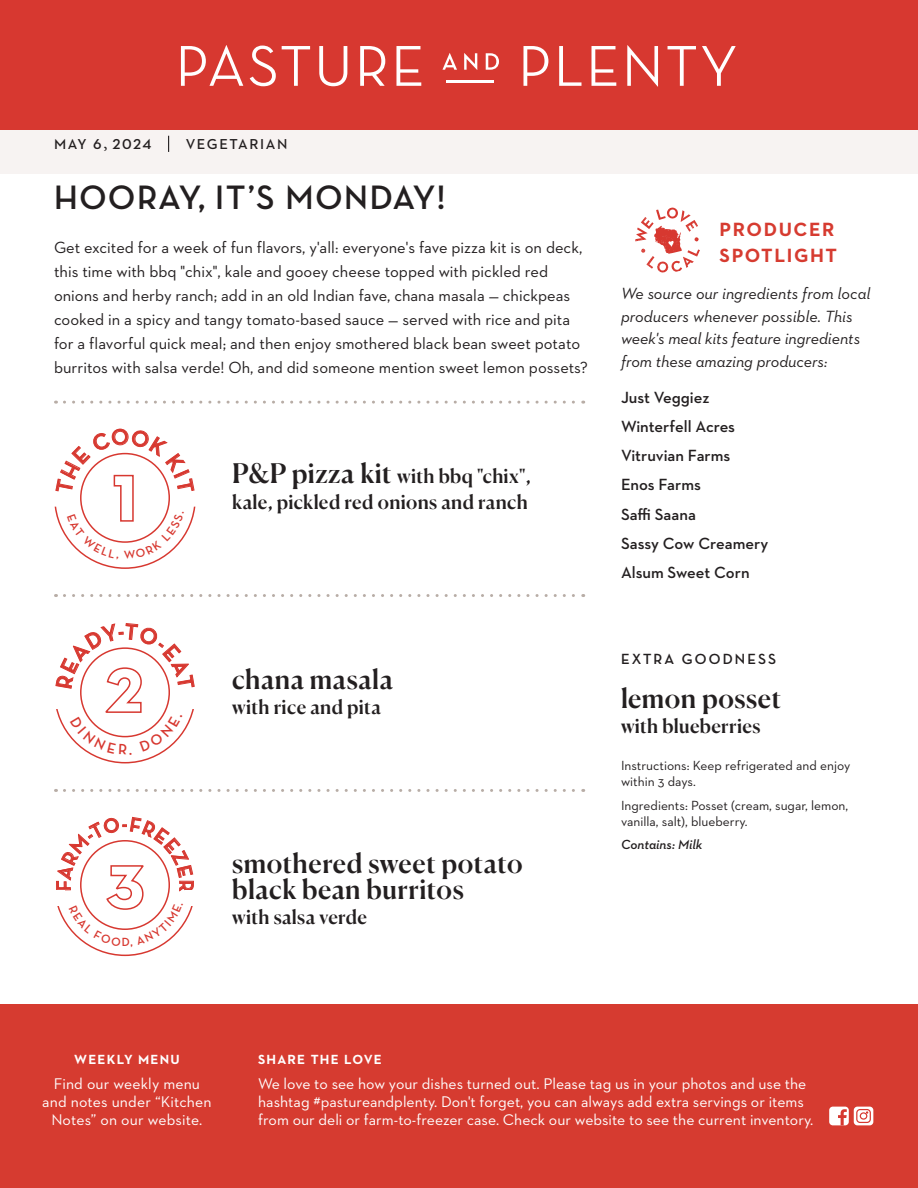
<style>
.page{position:relative;width:918px;height:1188px;background:#fff}
.page>*{position:absolute;margin:0;border:0;box-sizing:border-box;transform-origin:0 0}
.t1{font:700 34.5px "Neutraface Display";letter-spacing:.05em;color:#231f20}
.t2{font:500 27px/25.5px "Canela";letter-spacing:.02em;color:#231f20}
.t3{font:700 20.25px "Neutraface Display";color:#d73830}
.t4{font:500 19.5px/25.5px "Canela";letter-spacing:.015em;color:#231f20}
.t5{font:700 19.5px/25.5px "Neutraface 2 Text";letter-spacing:.08em;color:#d63b30}
.description-centered{font:16.5px/24px "Neutraface 2 Text";color:#231f20}
.t6{font:italic 16.5px/22.5px "Neutraface 2 Text";color:#231f20}
.t7{font:600 16.5px "Neutraface 2 Text";color:#231f20}
.t8{font:15.75px/18px "Neutraface 2 Text";color:#fff}
.t9{font:700 15px "Neutraface Display";letter-spacing:.145em;color:#231f20}
.t10{font:600 14.7px "Neutraface 2 Text";letter-spacing:.11em;color:#231f20}
.t11{font:13.5px/16.5px "Neutraface 2 Text";color:#231f20}
.t12{font:700 13.5px "Neutraface 2 Text";letter-spacing:.09em;color:#fff}
.t13{font:italic 600 13.5px "Neutraface 2 Text";color:#231f20}
.s1{font-family:"Minion Pro";font-weight:400;font-size:18px}
.s2{font-size:27px}
</style>
<div class="page">
<div style="left:0;top:129px;width:918px;height:45px;background:#f7f3f2"></div>
<div style="left:0;top:1004px;width:918px;height:184px;background:#d63b30"></div>
<div style="left:0;top:0;width:918px;height:130px;background:#d73830"></div>
<hr style="left:446px;top:80px;width:48px;height:2px;background:#fff">
<svg style="left:181px;top:45px;width:62px;height:41px"></svg>
<svg style="left:250px;top:46px;width:26px;height:40px"></svg>
<svg style="left:282px;top:46px;width:28px;height:40px"></svg>
<svg style="left:319px;top:46px;width:28px;height:40px"></svg>
<svg style="left:360px;top:46px;width:25px;height:40px"></svg>
<svg style="left:396px;top:46px;width:25px;height:40px"></svg>
<svg style="left:442px;top:53px;width:15px;height:17px"></svg>
<svg style="left:464px;top:53px;width:13px;height:17px"></svg>
<svg style="left:486px;top:53px;width:13px;height:17px"></svg>
<svg style="left:523px;top:46px;width:25px;height:40px"></svg>
<svg style="left:559px;top:46px;width:22px;height:40px"></svg>
<svg style="left:592px;top:46px;width:24px;height:40px"></svg>
<svg style="left:627px;top:45px;width:31px;height:42px"></svg>
<svg style="left:668px;top:46px;width:28px;height:40px"></svg>
<svg style="left:702px;top:46px;width:34px;height:40px"></svg>
<svg style="left:64px;top:401px;width:520px;height:3px"></svg>
<svg style="left:64px;top:594px;width:520px;height:3px"></svg>
<svg style="left:64px;top:789px;width:520px;height:3px"></svg>
<svg style="left:635px;top:207px;width:65px;height:66px"></svg>
<div style="left:829px;top:1107px;width:20px;height:18px;background:#fff;border-radius:4px"></div>
<svg style="left:838px;top:1109px;width:9px;height:16px"></svg>
<div style="left:854px;top:1107px;width:19px;height:18px;background:#fff;border-radius:4px"></div>
<svg style="left:857px;top:1110px;width:13px;height:12px"></svg>
<div style="left:856px;top:1109px;width:15px;height:14px;border:1px solid #d73830;border-radius:3px"></div>
<div style="left:860px;top:1113px;width:7px;height:6px;background:#fff;border-radius:50%"></div>
<div style="left:860px;top:1112px;width:7px;height:8px;border:1px solid #d73830;border-radius:50%"></div>
<svg style="left:168px;top:136px;width:1px;height:16px"></svg>
<svg style="left:55px;top:428px;width:140px;height:141px"></svg>
<svg style="left:55px;top:623px;width:140px;height:140px"></svg>
<svg style="left:56px;top:817px;width:138px;height:139px"></svg>
<p class="t10" style="left:54px;top:135px;width:99px">MAY 6<span class="s1">,</span> 2024</p>
<p class="t10" style="left:186px;top:135px;width:103px">VEGETARIAN</p>
<p class="t1" style="left:54px;top:178px;width:393px">HOORAY, IT’S MONDAY!</p>
<p class="description-centered" style="left:54px;top:235px;width:535px">Get excited for a week of fun flavors, y'all: everyone's fave pizza kit is on deck, this time with bbq "chix", kale and gooey cheese topped with pickled red onions and herby ranch; add in an old Indian fave, chana masala — chickpeas cooked in a spicy and tangy tomato-based sauce — served with rice and pita for a flavorful quick meal; and then enjoy smothered black bean sweet potato burritos with salsa verde! Oh, and did someone mention sweet lemon possets?</p>
<p class="t4" style="left:232px;top:462px;width:300px"><span class="s2">P&amp;P pizza kit</span> with bbq "chix", kale, pickled red onions and ranch</p>
<p class="t3" style="left:122px;top:813px;width:7px">-</p>
<p class="t2" style="left:232px;top:664px;width:162px">chana masala</p>
<p class="t4" style="left:232px;top:693px;width:150px">with rice and pita</p>
<p class="t3" style="left:198px;top:880px;width:40px;rotate:90deg">RRR</p>
<p class="t2" style="left:232px;top:849px;width:292px">smothered sweet potato black bean burritos</p>
<p class="t4" style="left:232px;top:903px;width:136px">with salsa verde</p>
<p class="t5" style="left:720px;top:216px;width:119px">PRODUCER<br>SPOTLIGHT</p>
<p class="t6" style="left:621px;top:282px;width:251px">We source our ingredients from local producers whenever possible. This week's meal kits feature ingredients from these amazing producers:</p>
<p class="t7" style="left:621px;top:387px;width:90px">Just Veggiez</p>
<p class="t7" style="left:621px;top:416px;width:116px">Winterfell Acres</p>
<p class="t7" style="left:621px;top:445px;width:111px">Vitruvian Farms</p>
<p class="t7" style="left:621px;top:474px;width:81px">Enos Farms</p>
<p class="t7" style="left:621px;top:504px;width:76px">Saffi Saana</p>
<p class="t7" style="left:621px;top:533px;width:149px">Sassy Cow Creamery</p>
<p class="t7" style="left:621px;top:562px;width:130px">Alsum Sweet Corn</p>
<p class="t9" style="left:621px;top:651px;width:157px">EXTRA GOODNESS</p>
<p class="t2" style="left:621px;top:683px;width:162px">lemon posset</p>
<p class="t4" style="left:621px;top:712px;width:141px">with blueberries</p>
<p class="t11" style="left:621px;top:757px;width:231px">Instructions: Keep refrigerated and enjoy within 3 days.</p>
<p class="t11" style="left:621px;top:797px;width:229px">Ingredients: Posset (cream, sugar, lemon, vanilla, salt), blueberry.</p>
<p class="t13" style="left:621px;top:836px;width:83px">Contains: Milk</p>
<p class="t12" style="left:74px;top:1051px;width:107px">WEEKLY MENU</p>
<p class="t8" style="left:42px;top:1075px;width:171px;text-align:center">Find our weekly menu and notes under “Kitchen<br>Notes” on our website.</p>
<p class="t12" style="left:258px;top:1051px;width:125px">SHARE THE LOVE</p>
<p class="t8" style="left:258px;top:1075px;width:557px">We love to see how your dishes turned out. Please tag us in your photos and use the hashtag #pastureandplenty. Don't forget, you can always add extra servings or items from our deli or farm-to-freezer case. Check our website to see the current inventory.</p>
</div>
